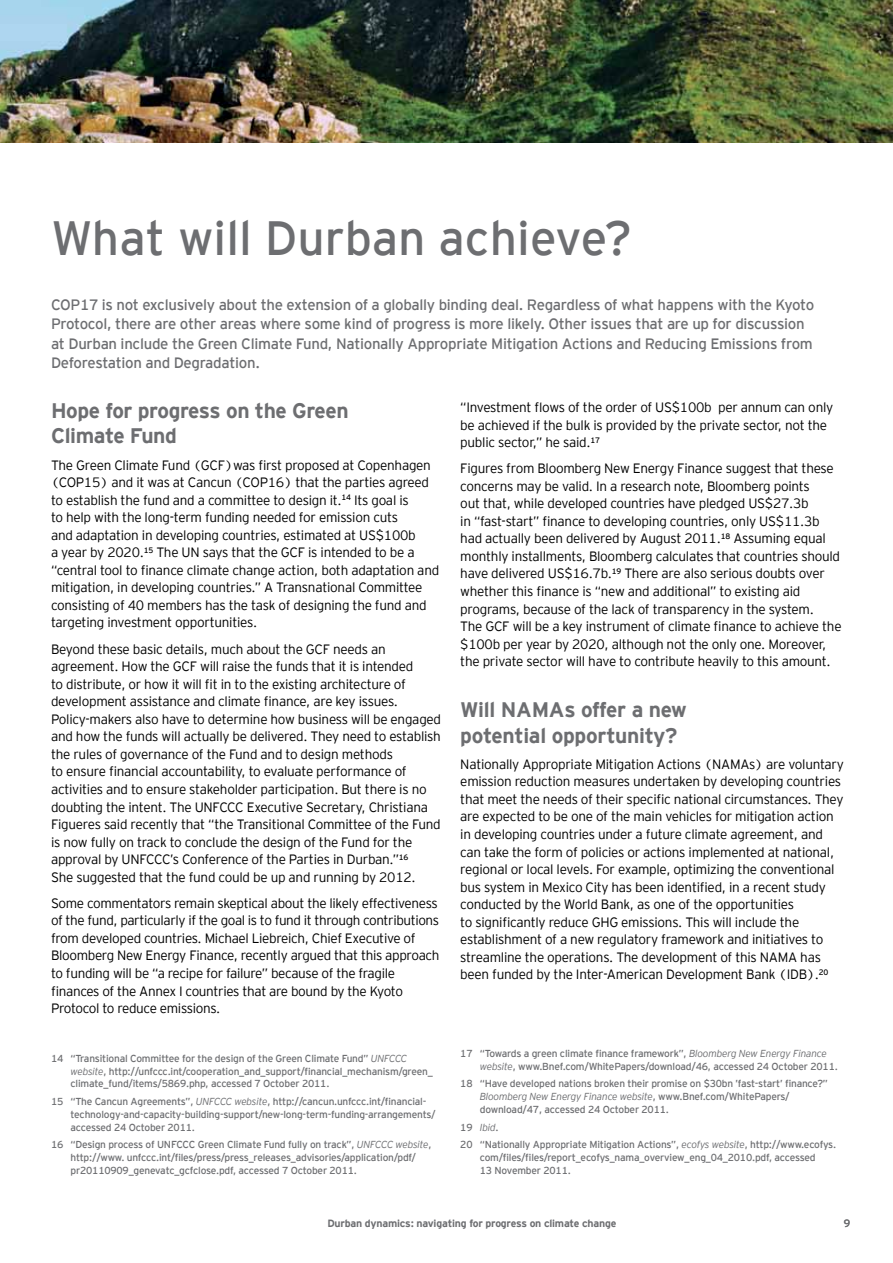
<style>
.page{position:relative;width:893px;height:1263px;background:#fff}
.page>*{position:absolute;margin:0;border:0;box-sizing:border-box;transform-origin:0 0}
.t1{font:48px "EY Interstate";color:#6d6e71}
.t2{font:700 21px/25.5px "EY Interstate";letter-spacing:-.02em;color:#6d6e71}
.t3{font:15px/19.5px "EY Interstate";letter-spacing:-.02em;color:#6d6e71}
.t4{font:300 13.5px/17.5px "EY Interstate";letter-spacing:-.02em;color:#000}
.t5{font:700 10.5px "EY Interstate";letter-spacing:-.02em;color:#6d6e71}
.t6{font:10.5px "EY Interstate";color:#6d6e71}
.t7{font:10.2px/12.8px "EY Interstate";letter-spacing:-.02em;color:#6d6e71}
.s1{font-weight:300;font-style:italic}
</style>
<div class="page">
<img style="left:0;top:0;width:893px;height:142px">
<h1 class="t1" style="left:51px;top:211px;width:582px">What will Durban achieve?</h1>
<p class="t3" style="left:51px;top:295px;width:765px">COP17 is not exclusively about the extension of a globally binding deal. Regardless of what happens with the Kyoto Protocol, there are other areas where some kind of progress is more likely. Other issues that are up for discussion at Durban include the Green Climate Fund, Nationally Appropriate Mitigation Actions and Reducing Emissions from Deforestation and Degradation.</p>
<p class="t4" style="left:460px;top:398px;width:375px">“Investment flows of the order of US$100b per annum can only be achieved if the bulk is provided by the private sector, not the public sector,” he said.<sup>17</sup></p>
<p class="t4" style="left:460px;top:459px;width:383px">Figures from Bloomberg New Energy Finance suggest that these concerns may be valid. In a research note, Bloomberg points<br>out that, while developed countries have pledged US$27.3b<br>in “fast‑start” finance to developing countries, only US$11.3b had actually been delivered by August 2011.<sup>18</sup> Assuming equal monthly installments, Bloomberg calculates that countries should have delivered US$16.7b.<sup>19</sup> There are also serious doubts over whether this finance is “new and additional” to existing aid programs, because of the lack of transparency in the system.<br>The GCF will be a key instrument of climate finance to achieve the $100b per year by 2020, although not the only one. Moreover, the private sector will have to contribute heavily to this amount.</p>
<h2 class="t2" style="left:460px;top:697px;width:228px">Will NAMAs offer a new potential opportunity?</h2>
<p class="t4" style="left:460px;top:755px;width:385px">Nationally Appropriate Mitigation Actions (NAMAs) are voluntary emission reduction measures undertaken by developing countries that meet the needs of their specific national circumstances. They are expected to be one of the main vehicles for mitigation action in developing countries under a future climate agreement, and can take the form of policies or actions implemented at national, regional or local levels. For example, optimizing the conventional bus system in Mexico City has been identified, in a recent study conducted by the World Bank, as one of the opportunities<br>to significantly reduce GHG emissions. This will include the establishment of a new regulatory framework and initiatives to streamline the operations. The development of this NAMA has been funded by the Inter-American Development Bank (IDB).<sup>20</sup></p>
<h2 class="t2" style="left:51px;top:398px;width:299px">Hope for progress on the Green<br>Climate Fund</h2>
<p class="t4" style="left:51px;top:456px;width:390px">The Green Climate Fund (GCF)was first proposed at Copenhagen (COP15) and it was at Cancun (COP16) that the parties agreed to establish the fund and a committee to design it.<sup>14</sup> Its goal is<br>to help with the long-term funding needed for emission cuts<br>and adaptation in developing countries, estimated at US$100b<br>a year by 2020.<sup>15</sup> The UN says that the GCF is intended to be a “central tool to finance climate change action, both adaptation and mitigation, in developing countries.” A Transnational Committee consisting of 40 members has the task of designing the fund and targeting investment opportunities.</p>
<p class="t4" style="left:51px;top:640px;width:392px">Beyond these basic details, much about the GCF needs an agreement. How the GCF will raise the funds that it is intended<br>to distribute, or how it will fit in to the existing architecture of development assistance and climate finance, are key issues.<br>Policy‑makers also have to determine how business will be engaged and how the funds will actually be delivered. They need to establish the rules of governance of the Fund and to design methods<br>to ensure financial accountability, to evaluate performance of activities and to ensure stakeholder participation. But there is no doubting the intent. The UNFCCC Executive Secretary, Christiana Figueres said recently that “the Transitional Committee of the Fund is now fully on track to conclude the design of the Fund for the approval by UNFCCC’s Conference of the Parties in Durban.”<sup>16<br></sup>She suggested that the fund could be up and running by 2012.</p>
<p class="t4" style="left:51px;top:894px;width:390px">Some commentators remain skeptical about the likely effectiveness of the fund, particularly if the goal is to fund it through contributions from developed countries. Michael Liebreich, Chief Executive of Bloomberg New Energy Finance, recently argued that this approach to funding will be “a recipe for failure” because of the fragile finances of the Annex I countries that are bound by the Kyoto Protocol to reduce emissions.</p>
<p class="t7" style="left:71px;top:1052px;width:364px;text-indent:-20px">14 “Transitional Committee for the design of the Green Climate Fund” <span class="s1">UNFCCC website</span>, http://unfccc.int/cooperation_and_support/financial_mechanism/green_ climate_fund/items/5869.php, accessed 7 October 2011.</p>
<p class="t7" style="left:71px;top:1095px;width:367px;text-indent:-20px">15 “The Cancun Agreements”, <span class="s1">UNFCCC website</span>, http://cancun.unfccc.int/financial&shy;technology-and-capacity-building-support/new-long-term-funding-arrangements/ accessed 24 October 2011.</p>
<p class="t7" style="left:71px;top:1138px;width:363px;text-indent:-20px">16 “Design process of UNFCCC Green Climate Fund fully on track”, <span class="s1">UNFCCC website</span>, http://www. unfccc.int/files/press/press_releases_advisories/application/pdf/ pr20110909_genevatc_gcfclose.pdf, accessed 7 October 2011.</p>
<p class="t7" style="left:480px;top:1047px;width:360px;text-indent:-20px">17 “Towards a green climate finance framework”, <span class="s1">Bloomberg New Energy Finance website</span>, www.Bnef.com/WhitePapers/download/46, accessed 24 October 2011.</p>
<p class="t7" style="left:480px;top:1077px;width:350px;text-indent:-20px">18 “Have developed nations broken their promise on $30bn ’fast-start’ finance?”<br><span class="s1">Bloomberg New Energy Finance website</span>, www.Bnef.com/WhitePapers/ download/47, accessed 24 October 2011.</p>
<p class="t7" style="left:460px;top:1118px;width:377px;line-height:17.5px">19 <span class="s1">Ibid</span>.<br>20 “Nationally Appropriate Mitigation Actions”, <span class="s1">ecofys website</span>, http://www.ecofys.</p>
<p class="t7" style="left:480px;top:1151px;width:337px">com/files/files/report_ecofys_nama_overview_eng_04_2010.pdf, accessed<br>13 November 2011.</p>
<p class="t5" style="left:327px;top:1217px;width:290px">Durban dynamics: navigating for progress on climate change</p>
<p class="t6" style="left:844px;top:1217px;width:8px">9</p>
</div>
